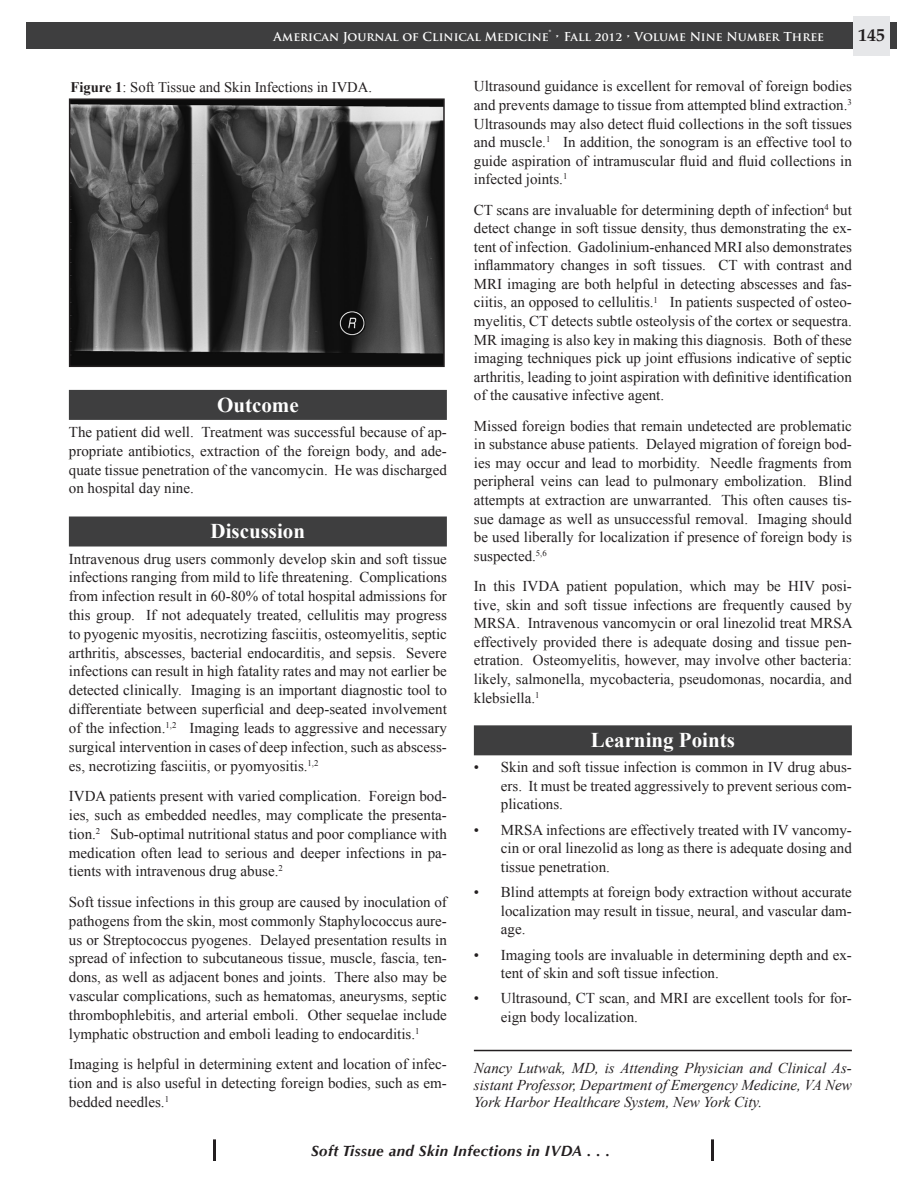
<style>
.page{position:relative;width:918px;height:1188px;background:#fff}
.page>*{position:absolute;margin:0;border:0;box-sizing:border-box;transform-origin:0 0}
.Rev_Sub_Head{font:700 21px "Times New Roman";color:#fff}
.t1{font:700 18px "Palatino";color:#231f20}
.Body_Text{font:15px/18.6px "Times New Roman";color:#231f20;text-align:justify}
.AUTHOR_BLURB{font:italic 15px/17.1px "Times New Roman";color:#231f20;text-align:justify}
.t2{font:italic 700 15px "Optima";letter-spacing:.03em;color:#231f20}
.t3{font:14.7px "Times New Roman";color:#231f20}
.t4{font:700 12px "Trajan Pro";color:#fff}
.s1{font-weight:700}
</style>
<div class="page">
<div style="left:26px;top:22px;width:871px;height:27px;background:#3e3e3f"></div>
<div style="left:853px;top:16px;width:37px;height:40px;background:#e6e7e9"></div>
<hr style="left:213px;top:1139px;width:3px;height:22px;background:#231f20">
<hr style="left:711px;top:1139px;width:3px;height:22px;background:#231f20">
<div style="left:69px;top:390px;width:378px;height:30px;background:#3e3e3f"></div>
<div style="left:69px;top:517px;width:378px;height:30px;background:#3e3e3f"></div>
<img style="left:72px;top:101px;width:370px;height:263px">
<div style="left:69px;top:98px;width:376px;height:269px;border:2px solid #231f20"></div>
<div style="left:474px;top:725px;width:378px;height:30px;background:#3e3e3f"></div>
<hr style="left:474px;top:1050px;width:378px;height:1px;background:#231f20">
<p class="t4" style="left:274px;top:29px;width:552px">American Journal of Clinical Medicine® • Fall 2012 • Volume Nine Number Three</p>
<p class="t1" style="left:858px;top:20px;width:28px">145</p>
<p class="t3" style="left:70px;top:77px;width:303px"><span class="s1">Figure 1</span>: Soft Tissue and Skin Infections in IVDA.</p>
<p class="Rev_Sub_Head" style="left:217px;top:390px;width:83px">Outcome</p>
<p class="Body_Text" style="left:69px;top:422px;width:380px">The patient did well. Treatment was successful because of ap&shy;propriate antibiotics, extraction of the foreign body, and ade&shy;quate tissue penetration of the vancomycin. He was discharged on hospital day nine.</p>
<p class="Rev_Sub_Head" style="left:211px;top:517px;width:96px">Discussion</p>
<p class="Body_Text" style="left:69px;top:549px;width:380px">Intravenous drug users commonly develop skin and soft tissue infections ranging from mild to life threatening. Complications from infection result in 60-80% of total hospital admissions for this group. If not adequately treated, cellulitis may progress to pyogenic myositis, necrotizing fasciitis, osteomyelitis, septic arthritis, abscesses, bacterial endocarditis, and sepsis. Severe infections can result in high fatality rates and may not earlier be detected clinically. Imaging is an important diagnostic tool to differentiate between superficial and deep-seated involvement of the infection.<sup>1,2</sup> Imaging leads to aggressive and necessary surgical intervention in cases of deep infection, such as abscess&shy;es, necrotizing fasciitis, or pyomyositis.<sup>1,2</sup></p>
<p class="Body_Text" style="left:69px;top:787px;width:380px">IVDA patients present with varied complication. Foreign bod&shy;ies, such as embedded needles, may complicate the presenta&shy;tion.<sup>2</sup> Sub-optimal nutritional status and poor compliance with medication often lead to serious and deeper infections in pa&shy;tients with intravenous drug abuse.<sup>2</sup></p>
<p class="Body_Text" style="left:69px;top:892px;width:380px">Soft tissue infections in this group are caused by inoculation of pathogens from the skin, most commonly Staphylococcus aure&shy;us or Streptococcus pyogenes. Delayed presentation results in spread of infection to subcutaneous tissue, muscle, fascia, ten&shy;dons, as well as adjacent bones and joints. There also may be vascular complications, such as hematomas, aneurysms, septic thrombophlebitis, and arterial emboli. Other sequelae include lymphatic obstruction and emboli leading to endocarditis.<sup>1</sup></p>
<p class="Body_Text" style="left:69px;top:1055px;width:379px">Imaging is helpful in determining extent and location of infec&shy;tion and is also useful in detecting foreign bodies, such as em&shy;bedded needles.<sup>1</sup></p>
<p class="Body_Text" style="left:474px;top:77px;width:380px">Ultrasound guidance is excellent for removal of foreign bodies and prevents damage to tissue from attempted blind extraction.<sup>3<br></sup>Ultrasounds may also detect fluid collections in the soft tissues and muscle.<sup>1</sup> In addition, the sonogram is an effective tool to guide aspiration of intramuscular fluid and fluid collections in infected joints.<sup>1</sup></p>
<p class="Body_Text" style="left:474px;top:200px;width:380px">CT scans are invaluable for determining depth of infection<sup>4</sup> but detect change in soft tissue density, thus demonstrating the ex&shy;tent of infection. Gadolinium-enhanced MRI also demonstrates inflammatory changes in soft tissues. CT with contrast and MRI imaging are both helpful in detecting abscesses and fas&shy;ciitis, an opposed to cellulitis.<sup>1</sup> In patients suspected of osteo&shy;myelitis, CT detects subtle osteolysis of the cortex or sequestra.<br>MR imaging is also key in making this diagnosis. Both of these imaging techniques pick up joint effusions indicative of septic arthritis, leading to joint aspiration with definitive identification of the causative infective agent.</p>
<p class="Body_Text" style="left:474px;top:416px;width:380px">Missed foreign bodies that remain undetected are problematic in substance abuse patients. Delayed migration of foreign bod&shy;ies may occur and lead to morbidity. Needle fragments from peripheral veins can lead to pulmonary embolization. Blind attempts at extraction are unwarranted. This often causes tis&shy;sue damage as well as unsuccessful removal. Imaging should be used liberally for localization if presence of foreign body is suspected.<sup>5,6</sup></p>
<p class="Body_Text" style="left:474px;top:577px;width:380px">In this IVDA patient population, which may be HIV posi&shy;tive, skin and soft tissue infections are frequently caused by MRSA. Intravenous vancomycin or oral linezolid treat MRSA effectively provided there is adequate dosing and tissue pen&shy;etration. Osteomyelitis, however, may involve other bacteria: likely, salmonella, mycobacteria, pseudomonas, nocardia, and klebsiella.<sup>1</sup></p>
<p class="Rev_Sub_Head" style="left:591px;top:725px;width:146px">Learning Points</p>
<p class="Body_Text" style="left:501px;top:758px;width:352px;text-indent:-27px">• Skin and soft tissue infection is common in IV drug abus&shy;ers. It must be treated aggressively to prevent serious com&shy;plications.</p>
<p class="Body_Text" style="left:501px;top:820px;width:353px;text-indent:-27px">• MRSA infections are effectively treated with IV vancomy&shy;cin or oral linezolid as long as there is adequate dosing and tissue penetration.</p>
<p class="Body_Text" style="left:501px;top:883px;width:353px;text-indent:-27px">• Blind attempts at foreign body extraction without accurate localization may result in tissue, neural, and vascular dam&shy;age.</p>
<p class="Body_Text" style="left:501px;top:945px;width:352px;text-indent:-27px">• Imaging tools are invaluable in determining depth and ex&shy;tent of skin and soft tissue infection.</p>
<p class="Body_Text" style="left:501px;top:989px;width:352px;text-indent:-27px">• Ultrasound, CT scan, and MRI are excellent tools for for&shy;eign body localization.</p>
<p class="AUTHOR_BLURB" style="left:474px;top:1059px;width:380px">Nancy Lutwak, MD, is Attending Physician and Clinical As&shy;sistant Professor, Department of Emergency Medicine, VA New York Harbor Healthcare System, New York City.</p>
<p class="t2" style="left:311px;top:1142px;width:300px">Soft Tissue and Skin Infections in IVDA . . .</p>
</div>
